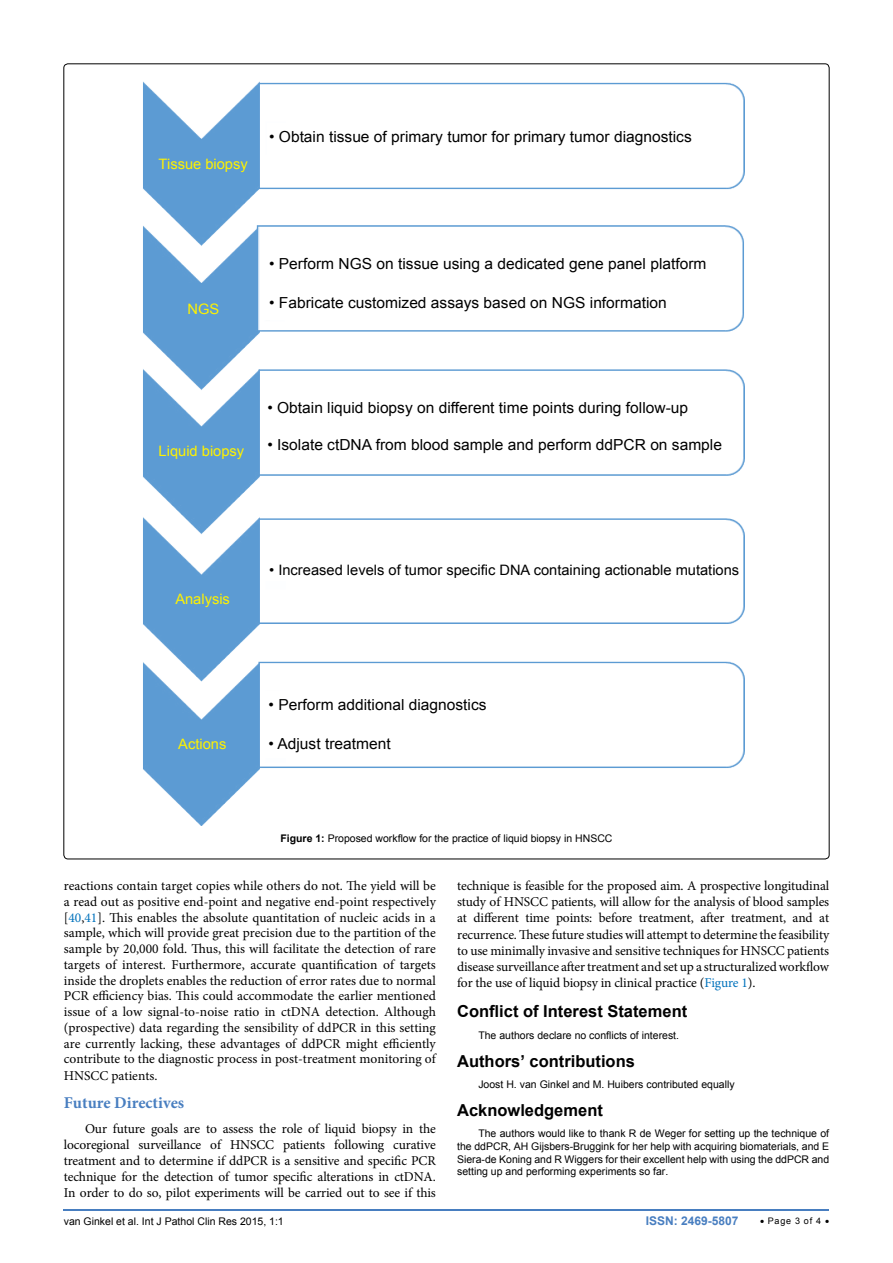
<style>
.page{position:relative;width:893px;height:1263px;background:#fff}
.page>*{position:absolute;margin:0;border:0;box-sizing:border-box;transform-origin:0 0}
.t1{font:700 16.5px "Arial";color:#000}
.t2{font:700 16.5px "Minion Pro";color:#487ec0}
.t3{font:15.15px "Arial";color:#000}
.t4{font:14.4px "Arial";color:#000}
.t5{font:14.4px "Arial";color:#fff200}
.t6{font:13.5px/15.8px "Minion Pro";letter-spacing:-.01em;color:#000;text-align:justify}
.t7{font:700 12px "Arial";color:#487ec0}
.t8{font:10.5px/12.6px "Arial";color:#000;text-align:justify}
.t9{font:9px "Arial";letter-spacing:.08em;color:#000}
.s1{font-weight:700}
.s2{color:#0072bc}
</style>
<div class="page">
<hr style="left:64px;top:1209px;width:765px;height:2px;background:#487ec0">
<img style="left:143px;top:81px;width:601px;height:744px">
<div style="left:153px;top:151px;width:102px;height:27px;background:#5c9bd3"></div>
<div style="left:175px;top:292px;width:59px;height:31px;background:#5c9bd3"></div>
<div style="left:153px;top:439px;width:97px;height:27px;background:#5c9bd3"></div>
<div style="left:170px;top:581px;width:68px;height:33px;background:#5c9bd3"></div>
<div style="left:166px;top:729px;width:69px;height:31px;background:#5c9bd3"></div>
<div style="left:267px;top:123px;width:432px;height:31px;background:#fff"></div>
<div style="left:263px;top:247px;width:468px;height:73px;background:#fff"></div>
<div style="left:263px;top:392px;width:458px;height:71px;background:#fff"></div>
<div style="left:263px;top:554px;width:477px;height:27px;background:#fff"></div>
<div style="left:263px;top:691px;width:238px;height:66px;background:#fff"></div>
<p class="t5" style="left:159px;top:154px;width:91px">Tissue biopsy</p>
<p class="t3" style="left:269px;top:127px;width:424px">• Obtain tissue of primary tumor for primary tumor diagnostics</p>
<p class="t5" style="left:187px;top:299px;width:33px">NGS</p>
<p class="t3" style="left:269px;top:253px;width:439px">• Perform NGS on tissue using a dedicated gene panel platform</p>
<p class="t3" style="left:269px;top:292px;width:399px">• Fabricate customized assays based on NGS information</p>
<p class="t5" style="left:159px;top:441px;width:87px">Liquid biopsy</p>
<p class="t3" style="left:267px;top:397px;width:422px">• Obtain liquid biopsy on different time points during follow-up</p>
<p class="t3" style="left:267px;top:434px;width:456px">• Isolate ctDNA from blood sample and perform ddPCR on sample</p>
<p class="t5" style="left:175px;top:589px;width:56px">Analysis</p>
<p class="t5" style="left:178px;top:734px;width:50px">Actions</p>
<p class="t4" style="left:269px;top:560px;width:472px">• Increased levels of tumor specific DNA containing actionable mutations</p>
<p class="t3" style="left:269px;top:694px;width:219px">• Perform additional diagnostics</p>
<p class="t3" style="left:269px;top:733px;width:124px">• Adjust treatment</p>
<p class="t8" style="left:280px;top:832px;width:334px"><span class="s1">Figure 1:</span> Proposed workflow for the practice of liquid biopsy in HNSCC</p>
<p class="t6" style="left:64px;top:878px;width:374px">reactions contain target copies while others do not. The yield will be a read out as positive end-point and negative end-point respectively [<span class="s2">40</span>,<span class="s2">41</span>]. This enables the absolute quantitation of nucleic acids in a sample, which will provide great precision due to the partition of the sample by 20,000 fold. Thus, this will facilitate the detection of rare targets of interest. Furthermore, accurate quantification of targets inside the droplets enables the reduction of error rates due to normal PCR efficiency bias. This could accommodate the earlier mentioned issue of a low signal-to-noise ratio in ctDNA detection. Although (prospective) data regarding the sensibility of ddPCR in this setting are currently lacking, these advantages of ddPCR might efficiently contribute to the diagnostic process in post-treatment monitoring of HNSCC patients.</p>
<p class="t2" style="left:64px;top:1091px;width:122px">Future Directives</p>
<p class="t6" style="left:64px;top:1120px;width:374px;line-height:16.2px;text-indent:21px">Our future goals are to assess the role of liquid biopsy in the locoregional surveillance of HNSCC patients following curative treatment and to determine if ddPCR is a sensitive and specific PCR technique for the detection of tumor specific alterations in ctDNA.<br>In order to do so, pilot experiments will be carried out to see if this</p>
<p class="t6" style="left:457px;top:878px;width:374px;line-height:16.2px">technique is feasible for the proposed aim. A prospective longitudinal study of HNSCC patients, will allow for the analysis of blood samples at different time points: before treatment, after treatment, and at recurrence. These future studies will attempt to determine the feasibility to use minimally invasive and sensitive techniques for HNSCC patients disease surveillance after treatment and set up a structuralized workflow for the use of liquid biopsy in clinical practice (<span class="s2">Figure 1</span>).</p>
<p class="t1" style="left:457px;top:1000px;width:232px">Conflict of Interest Statement</p>
<p class="t8" style="left:478px;top:1029px;width:202px">The authors declare no conflicts of interest.</p>
<p class="t1" style="left:457px;top:1050px;width:179px">Authors’ contributions</p>
<p class="t8" style="left:478px;top:1078px;width:258px">Joost H. van Ginkel and M. Huibers contributed equally</p>
<p class="t1" style="left:457px;top:1099px;width:147px">Acknowledgement</p>
<p class="t8" style="left:457px;top:1127px;width:374px;text-indent:21px">The authors would like to thank R de Weger for setting up the technique of the ddPCR, AH Gijsbers-Bruggink for her help with acquiring biomaterials, and E Siera-de Koning and R Wiggers for their excellent help with using the ddPCR and setting up and performing experiments so far.</p>
<p class="t8" style="left:64px;top:1215px;width:222px">van Ginkel et al. Int J Pathol Clin Res 2015, 1:1</p>
<p class="t7" style="left:646px;top:1212px;width:94px">ISSN: 2469-5807</p>
<p class="t9" style="left:760px;top:1215px;width:71px">• Page 3 of 4 •</p>
</div>
